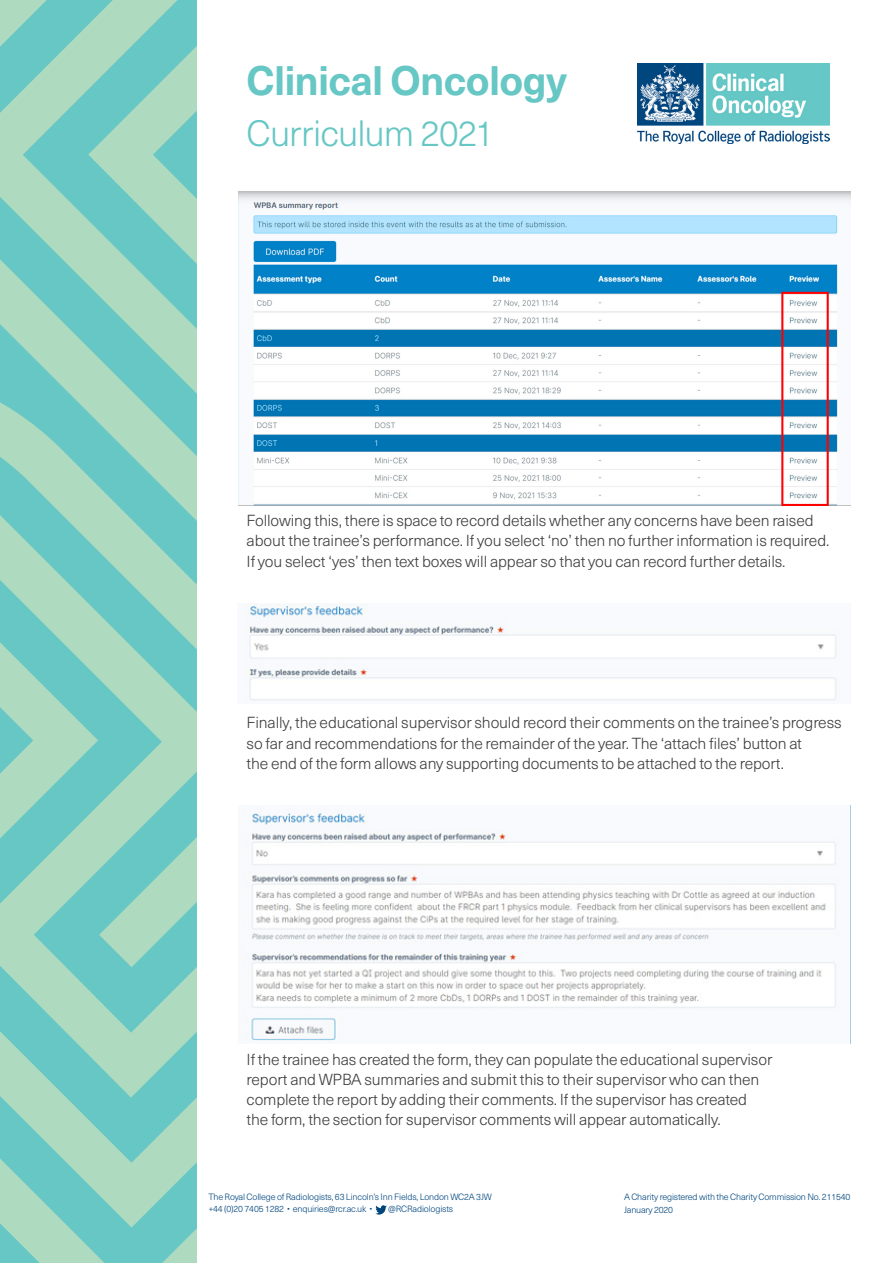
<style>
.page{position:relative;width:893px;height:1263px;background:#fff}
.page>*{position:absolute;margin:0;border:0;box-sizing:border-box;transform-origin:0 0}
.t1{font:700 40.5px "Neue Haas Unica Pro";letter-spacing:-.02em;color:#66c7c5}
.t2{font:300 36px "Neue Haas Unica Pro";letter-spacing:-.03em;color:#66c7c5}
.t3{font:300 15.75px/20.2px "Neue Haas Unica Pro";letter-spacing:-.01em;color:#3e3e3f}
.t4{font:300 9px/12.8px "Neue Haas Unica Pro";letter-spacing:-.02em;color:#00467e}
</style>
<div class="page">
<img style="left:238px;top:191px;width:612px;height:315px">
<img style="left:245px;top:604px;width:592px;height:97px">
<img style="left:245px;top:813px;width:591px;height:229px">
<svg style="left:375px;top:1205px;width:12px;height:9px"></svg>
<img style="left:638px;top:64px;width:191px;height:80px">
<svg style="left:0;top:0;width:197px;height:334px;background:#8bd0c1"></svg>
<svg style="left:0;top:334px;width:197px;height:929px;background:#89d0c1"></svg>
<h1 class="t1" style="left:247px;top:56px;width:322px">Clinical Oncology</h1>
<h2 class="t2" style="left:247px;top:112px;width:250px">Curriculum 2021</h2>
<p class="t3" style="left:247px;top:511px;width:584px">Following this, there is space to record details whether any concerns have been raised about the trainee’s performance. If you select ‘no’ then no further information is required.<br>If you select ‘yes’ then text boxes will appear so that you can record further details.</p>
<p class="t3" style="left:247px;top:713px;width:596px">Finally, the educational supervisor should record their comments on the trainee’s progress so far and recommendations for the remainder of the year. The ‘attach files’ button at<br>the end of the form allows any supporting documents to be attached to the report.</p>
<p class="t3" style="left:247px;top:1049px;width:527px">If the trainee has created the form, they can populate the educational supervisor report and WPBA summaries and submit this to their supervisor who can then complete the report by adding their comments. If the supervisor has created the form, the section for supervisor comments will appear automatically.</p>
<p class="t4" style="left:208px;top:1190px;width:285px">The Royal College of Radiologists, 63 Lincoln’s Inn Fields, London WC2A 3JW +44 (0)20 7405 1282 • enquiries@rcr.ac.uk •</p>
<p class="t4" style="left:388px;top:1203px;width:67px">@RCRadiologists</p>
<p class="t4" style="left:624px;top:1190px;width:228px">A Charity registered with the Charity Commission No. 211540<br>January 2020</p>
</div>
